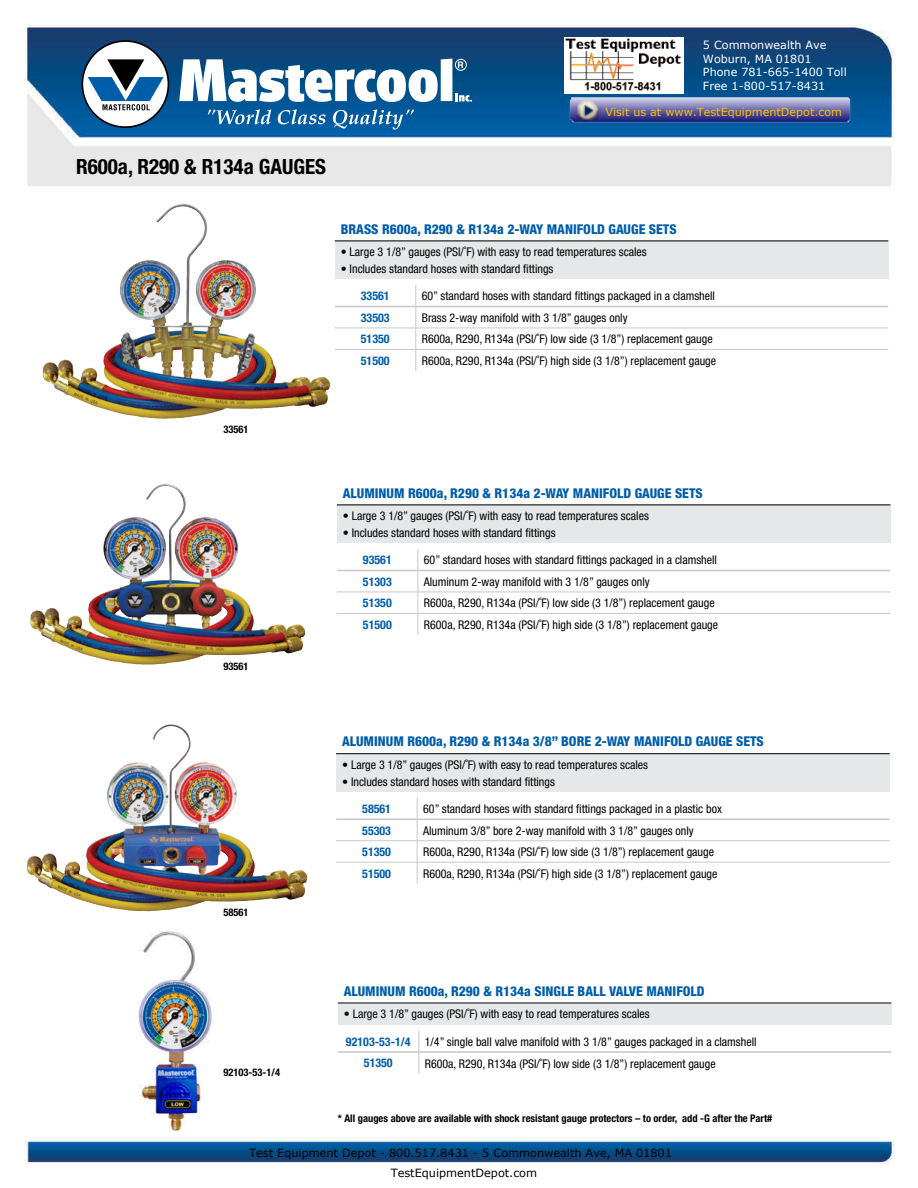
<style>
.page{position:relative;width:918px;height:1188px;background:#fff}
.page>*{position:absolute;margin:0;border:0;box-sizing:border-box;transform-origin:0 0}
.t1{font:700 condensed 21px "Helvetica Neue";color:#000}
.t2{font:800 condensed 13.5px "Helvetica Neue";color:#005daa}
.t3{font:condensed 12px/21.3px "Helvetica Neue";color:#000}
.t4{font:700 condensed 12px "Helvetica Neue";color:#005daa}
.t5{font:11.25px/20.7px "Verdana";color:#000;text-align:center}
.t6{font:11.25px/13.6px "Verdana";color:#fff}
.t7{font:11.25px "Verdana";color:#ffbf00}
.t8{font:700 condensed 10.5px "Helvetica Neue";color:#000}
.s1{font-weight:700;color:#005daa}
</style>
<div class="page">
<img style="left:24px;top:24px;width:871px;height:1141px">
<div style="left:82px;top:41px;width:86px;height:86px;background:#fff;border-radius:50%"></div>
<div style="left:82px;top:40px;width:87px;height:88px;border:2px solid #000;border-radius:50%"></div>
<svg style="left:88px;top:59px;width:76px;height:51px"></svg>
<svg style="left:208px;top:109px;width:63px;height:15px"></svg>
<svg style="left:278px;top:109px;width:48px;height:15px"></svg>
<svg style="left:333px;top:109px;width:81px;height:21px;background:#367db4"></svg>
<svg style="left:179px;top:59px;width:293px;height:44px"></svg>
<div style="left:455px;top:59px;width:12px;height:12px;border:1px solid #fff;border-radius:50%"></div>
<img style="left:42px;top:204px;width:163px;height:187px">
<img style="left:30px;top:484px;width:277px;height:181px">
<img style="left:27px;top:723px;width:279px;height:188px">
<div style="left:336px;top:754px;width:554px;height:38px;background:#e6e7e8"></div>
<hr style="left:336px;top:753px;width:554px;height:1px;background:#000">
<svg style="left:336px;top:798px;width:554px;height:86px"></svg>
<hr style="left:336px;top:819px;width:81px;height:1px;background:#c7c8ca">
<hr style="left:417px;top:819px;width:473px;height:1px;background:#c7c8ca">
<hr style="left:336px;top:840px;width:81px;height:1px;background:#c7c8ca">
<hr style="left:417px;top:840px;width:473px;height:1px;background:#c7c8ca">
<hr style="left:336px;top:862px;width:81px;height:1px;background:#c7c8ca">
<hr style="left:417px;top:862px;width:473px;height:1px;background:#c7c8ca">
<svg style="left:417px;top:798px;width:1px;height:86px"></svg>
<div style="left:335px;top:241px;width:553px;height:38px;background:#e6e7e8"></div>
<hr style="left:335px;top:241px;width:553px;height:1px;background:#000">
<svg style="left:335px;top:285px;width:553px;height:86px"></svg>
<hr style="left:335px;top:306px;width:81px;height:1px;background:#c7c8ca">
<hr style="left:416px;top:306px;width:472px;height:1px;background:#c7c8ca">
<hr style="left:335px;top:328px;width:81px;height:1px;background:#c7c8ca">
<hr style="left:416px;top:328px;width:472px;height:1px;background:#c7c8ca">
<hr style="left:335px;top:349px;width:81px;height:1px;background:#c7c8ca">
<hr style="left:416px;top:349px;width:472px;height:1px;background:#c7c8ca">
<svg style="left:416px;top:285px;width:1px;height:86px"></svg>
<div style="left:337px;top:505px;width:553px;height:38px;background:#e6e7e8"></div>
<hr style="left:337px;top:505px;width:553px;height:1px;background:#000">
<svg style="left:337px;top:549px;width:553px;height:86px"></svg>
<hr style="left:337px;top:570px;width:81px;height:1px;background:#c7c8ca">
<hr style="left:418px;top:570px;width:472px;height:1px;background:#c7c8ca">
<hr style="left:337px;top:592px;width:81px;height:1px;background:#c7c8ca">
<hr style="left:418px;top:592px;width:472px;height:1px;background:#c7c8ca">
<hr style="left:337px;top:613px;width:81px;height:1px;background:#c7c8ca">
<hr style="left:418px;top:613px;width:472px;height:1px;background:#c7c8ca">
<svg style="left:418px;top:549px;width:1px;height:86px"></svg>
<div style="left:338px;top:1003px;width:553px;height:22px;background:#e6e7e8"></div>
<hr style="left:338px;top:1003px;width:553px;height:1px;background:#000">
<svg style="left:338px;top:1031px;width:553px;height:43px"></svg>
<img style="left:121px;top:922px;width:108px;height:218px">
<img style="left:564px;top:38px;width:119px;height:56px">
<img style="left:566px;top:93px;width:288px;height:32px">
<h1 class="t1" style="left:76px;top:154px;width:252px">R600a, R290 &amp; R134a GAUGES</h1>
<p class="t6" style="left:703px;top:38px;width:145px">5 Commonwealth Ave<br>Woburn, MA 01801<br>Phone 781-665-1400 Toll<br>Free 1-800-517-8431</p>
<p class="t7" style="left:605px;top:105px;width:238px">Visit us at www.TestEquipmentDepot.com</p>
<p class="t2" style="left:341px;top:221px;width:337px">BRASS R600a, R290 &amp; R134a 2-WAY MANIFOLD GAUGE SETS</p>
<p class="t3" style="left:341px;top:241px;width:308px">• Large 3 1/8” gauges (PSI/˚F) with easy to read temperatures scales</p>
<p class="t3" style="left:341px;top:258px;width:214px">• Includes standard hoses with standard fittings</p>
<p class="t4" style="left:361px;top:289px;width:30px">33561</p>
<p class="t3" style="left:422px;top:286px;width:295px">60” standard hoses with standard fittings packaged in a clamshell</p>
<p class="t4" style="left:361px;top:310px;width:30px">33503</p>
<p class="t3" style="left:422px;top:307px;width:207px">Brass 2-way manifold with 3 1/8” gauges only</p>
<p class="t4" style="left:361px;top:332px;width:30px">51350</p>
<p class="t3" style="left:422px;top:328px;width:292px">R600a, R290, R134a (PSI/˚F) low side (3 1/8”) replacement gauge</p>
<p class="t4" style="left:361px;top:353px;width:30px">51500</p>
<p class="t3" style="left:422px;top:350px;width:296px">R600a, R290, R134a (PSI/˚F) high side (3 1/8”) replacement gauge</p>
<p class="t8" style="left:223px;top:422px;width:27px">33561</p>
<p class="t8" style="left:223px;top:660px;width:27px">93561</p>
<p class="t2" style="left:343px;top:485px;width:361px">ALUMINUM R600a, R290 &amp; R134a 2-WAY MANIFOLD GAUGE SETS</p>
<p class="t3" style="left:343px;top:505px;width:308px">• Large 3 1/8” gauges (PSI/˚F) with easy to read temperatures scales</p>
<p class="t3" style="left:343px;top:522px;width:214px">• Includes standard hoses with standard fittings</p>
<p class="t4" style="left:363px;top:553px;width:30px">93561</p>
<p class="t3" style="left:424px;top:549px;width:295px">60” standard hoses with standard fittings packaged in a clamshell</p>
<p class="t4" style="left:363px;top:574px;width:30px">51303</p>
<p class="t3" style="left:424px;top:571px;width:227px">Aluminum 2-way manifold with 3 1/8” gauges only</p>
<p class="t4" style="left:363px;top:596px;width:30px">51350</p>
<p class="t3" style="left:424px;top:592px;width:292px">R600a, R290, R134a (PSI/˚F) low side (3 1/8”) replacement gauge</p>
<p class="t4" style="left:363px;top:617px;width:30px">51500</p>
<p class="t3" style="left:424px;top:614px;width:296px">R600a, R290, R134a (PSI/˚F) high side (3 1/8”) replacement gauge</p>
<p class="t8" style="left:223px;top:906px;width:27px">58561</p>
<p class="t2" style="left:342px;top:733px;width:423px">ALUMINUM R600a, R290 &amp; R134a 3/8” BORE 2-WAY MANIFOLD GAUGE SETS</p>
<p class="t3" style="left:342px;top:754px;width:308px">• Large 3 1/8” gauges (PSI/˚F) with easy to read temperatures scales</p>
<p class="t3" style="left:342px;top:771px;width:214px">• Includes standard hoses with standard fittings</p>
<p class="t4" style="left:362px;top:802px;width:30px">58561</p>
<p class="t3" style="left:423px;top:798px;width:300px">60” standard hoses with standard fittings packaged in a plastic box</p>
<p class="t4" style="left:362px;top:823px;width:30px">55303</p>
<p class="t3" style="left:423px;top:820px;width:272px">Aluminum 3/8” bore 2-way manifold with 3 1/8” gauges only</p>
<p class="t4" style="left:362px;top:845px;width:30px">51350</p>
<p class="t3" style="left:423px;top:841px;width:292px">R600a, R290, R134a (PSI/˚F) low side (3 1/8”) replacement gauge</p>
<p class="t4" style="left:362px;top:866px;width:30px">51500</p>
<p class="t3" style="left:423px;top:863px;width:296px">R600a, R290, R134a (PSI/˚F) high side (3 1/8”) replacement gauge</p>
<p class="t8" style="left:223px;top:1066px;width:58px">92103-53-1/4</p>
<p class="t2" style="left:344px;top:983px;width:362px">ALUMINUM R600a, R290 &amp; R134a SINGLE BALL VALVE MANIFOLD</p>
<p class="t3" style="left:344px;top:1004px;width:308px">• Large 3 1/8” gauges (PSI/˚F) with easy to read temperatures scales</p>
<p class="t3" style="left:364px;top:1031px;width:394px;text-indent:-18px"><span class="s1">92103-53-1/4</span> 1/4” single ball valve manifold with 3 1/8” gauges packaged in a clamshell<br><span class="s1">51350</span></p>
<p class="t3" style="left:425px;top:1053px;width:292px">R600a, R290, R134a (PSI/˚F) low side (3 1/8”) replacement gauge</p>
<p class="t8" style="left:338px;top:1112px;width:436px">* All gauges above are available with shock resistant gauge protectors – to order, add -G after the Part#</p>
<p class="t5" style="left:249px;top:1142px;width:424px">Test Equipment Depot - 800.517.8431 - 5 Commonwealth Ave, MA 01801<br>TestEquipmentDepot.com</p>
</div>
